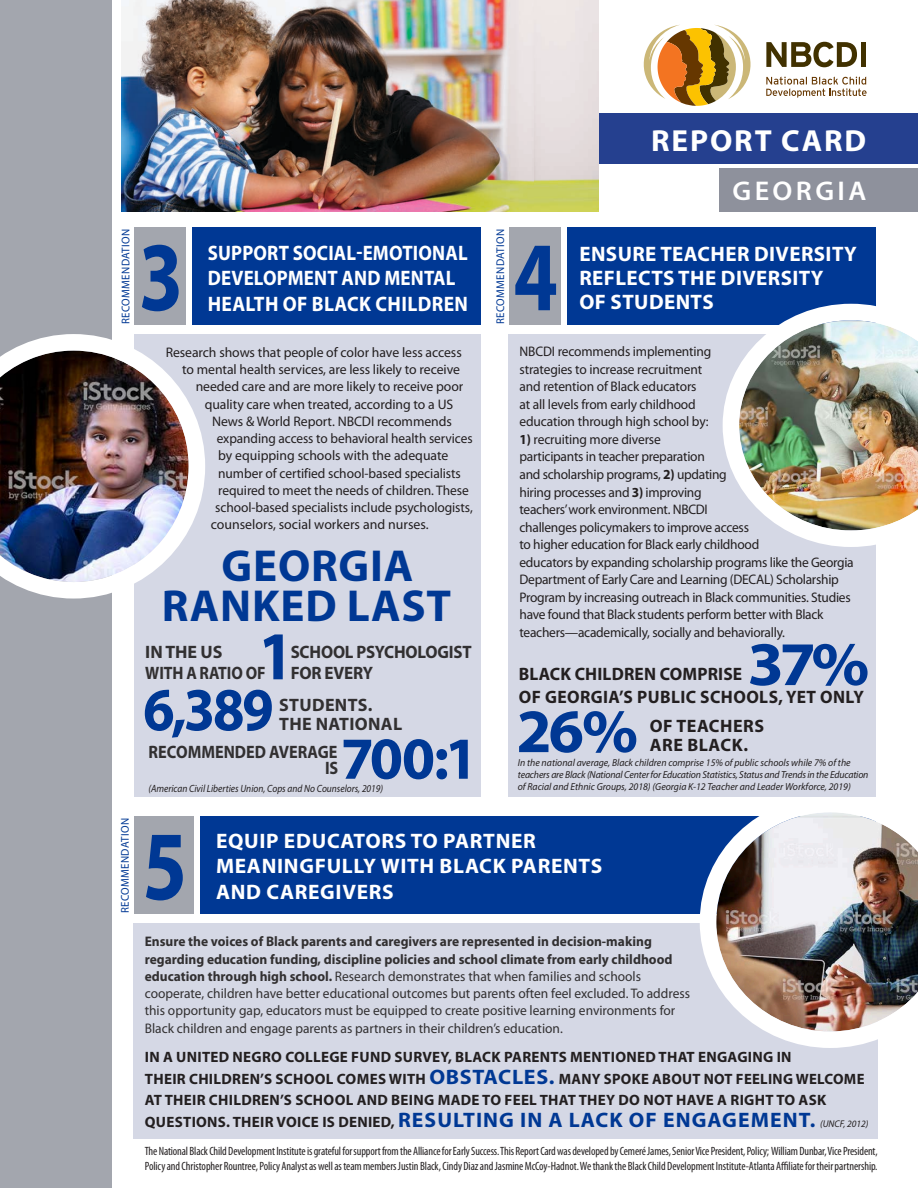
<style>
.page{position:relative;width:918px;height:1188px;background:#fff}
.page>*{position:absolute;margin:0;border:0;box-sizing:border-box;transform-origin:0 0}
.t1{font:700 99.15px "Myriad Pro";color:#003894;scale:.81 1}
.t2{font:700 69px "Myriad Pro";color:#003894;scale:.92 1}
.t3{font:700 62.4px "Myriad Pro";color:#003894;scale:1.06 1}
.t4{font:700 62.1px "Myriad Pro";color:#003894}
.t5{font:700 61.5px "Myriad Pro";color:#003894;scale:.92 1}
.t6{font:700 60px "Myriad Pro";color:#003894}
.t7{font:700 45px/40.5px "Myriad Pro";letter-spacing:.02em;color:#003894;text-align:center}
.t8{font:700 30.6px "Myriad Pro";letter-spacing:.06em;color:#fff}
.t9{font:600 27.15px "Myriad Pro";letter-spacing:.12em;color:#fff;scale:1.04 1}
.t10{font:700 21px/24px "Myriad Pro";letter-spacing:.02em;color:#fff}
.t11{font:700 21px/25.5px "Myriad Pro";letter-spacing:.02em;color:#fff;scale:.9 1}
.t12{font:700 18px/22.5px "Myriad Pro";letter-spacing:.025em;color:#231f20}
.t13{font:700 18px/21px "Myriad Pro";color:#323031;scale:.94 1}
.t14{font:700 18px/19.5px "Myriad Pro";letter-spacing:.02em;color:#323031}
.t15{font:700 18px/16.5px "Myriad Pro";color:#323031;text-align:right;scale:.9 1}
.t16{font:700 18px/21px "Myriad Pro";color:#323031}
.t17{font:700 15px/21.8px "Myriad Pro";letter-spacing:.02em;color:#231f20}
.t18{font:13.8px/17.5px "Myriad Pro";letter-spacing:-.01em;color:#231f20}
.t19{font:13.8px/17.2px "Myriad Pro";color:#323031}
.t20{font:13.8px "Myriad Pro";letter-spacing:-.01em;color:#231f20;scale:.96 1}
.t21{font:condensed 12px/14.2px "Myriad Pro";letter-spacing:-.01em;color:#231f20}
.t22{font:11.25px "Myriad Pro";letter-spacing:.03em;color:#003894}
.t23{font:italic 10.5px "Myriad Pro";color:#231f20;scale:.9 1}
.t24{font:italic 10.2px/12px "Myriad Pro";color:#231f20;scale:.96 1}
.s1{font-weight:700}
.s2{font-size:21px;color:#003894}
.s3{font-weight:400;font-style:italic;font-size:9.75px}
</style>
<div class="page">
<div style="left:200px;top:817px;width:676px;height:97px;background:#003894"></div>
<div style="left:134px;top:923px;width:744px;height:215px;background:#d5d8e5"></div>
<img style="left:700px;top:796px;width:218px;height:252px">
<div style="left:719px;top:168px;width:199px;height:44px;background:#8e919c"></div>
<div style="left:0;top:0;width:111px;height:1188px;background:#a3a6ae"></div>
<div style="left:134px;top:334px;width:347px;height:462px;background:#d5d8e5"></div>
<div style="left:509px;top:334px;width:367px;height:462px;background:#d5d8e5"></div>
<div style="left:193px;top:227px;width:288px;height:98px;background:#003894"></div>
<div style="left:567px;top:227px;width:309px;height:98px;background:#003894"></div>
<div style="left:135px;top:227px;width:51px;height:98px;background:#a3a6ae"></div>
<div style="left:509px;top:227px;width:52px;height:98px;background:#a3a6ae"></div>
<img style="left:0;top:334px;width:205px;height:265px">
<img style="left:723px;top:304px;width:195px;height:243px">
<div style="left:134px;top:817px;width:59px;height:97px;background:#a3a6ae"></div>
<div style="left:597px;top:113px;width:321px;height:51px;background:#25408f"></div>
<svg style="left:643px;top:25px;width:108px;height:81px"></svg>
<svg style="left:766px;top:77px;width:101px;height:21px"></svg>
<svg style="left:766px;top:42px;width:91px;height:25px"></svg>
<div style="left:861px;top:42px;width:5px;height:25px;background:#413100"></div>
<img style="left:122px;top:0;width:413px;height:212px">
<svg style="left:535px;top:0;width:64px;height:212px;background:#e2ddcc"></svg>
<h3 class="t8" style="left:651px;top:121px;width:217px">REPORT CARD</h3>
<h3 class="t9" style="left:732px;top:174px;width:130px">GEORGIA</h3>
<p class="t22" style="left:119px;top:324px;width:96px;rotate:-90deg">RECOMMENDATION</p>
<p class="t22" style="left:493px;top:324px;width:96px;rotate:-90deg">RECOMMENDATION</p>
<p class="t18" style="left:166px;top:343px;width:298px">Research shows that people of color have less access</p>
<p class="t18" style="left:182px;top:361px;width:279px">to mental health services, are less likely to receive</p>
<p class="t18" style="left:196px;top:378px;width:269px">needed care and are more likely to receive poor</p>
<p class="t18" style="left:205px;top:395px;width:250px">quality care when treated, according to a US</p>
<p class="t18" style="left:212px;top:412px;width:241px">News &amp; World Report. NBCDI recommends</p>
<p class="t20" style="left:217px;top:430px;width:268px">expanding access to behavioral health services</p>
<p class="t18" style="left:218px;top:447px;width:232px">by equipping schools with the adequate</p>
<p class="t18" style="left:218px;top:464px;width:244px">number of certified school-based specialists</p>
<p class="t18" style="left:218px;top:481px;width:252px">required to meet the needs of children. These</p>
<p class="t18" style="left:215px;top:499px;width:259px">school-based specialists include psychologists,</p>
<p class="t18" style="left:211px;top:516px;width:220px">counselors, social workers and nurses.</p>
<h1 class="t1" style="left:139px;top:212px;width:56px">3</h1>
<h1 class="t1" style="left:514px;top:212px;width:56px">4</h1>
<h3 class="t11" style="left:208px;top:239px;width:291px">SUPPORT SOCIAL-EMOTIONAL<br>DEVELOPMENT AND MENTAL<br>HEALTH OF BLACK CHILDREN</h3>
<h3 class="t10" style="left:579px;top:241px;width:279px">ENSURE TEACHER DIVERSITY<br>REFLECTS THE DIVERSITY</h3>
<h3 class="t10" style="left:579px;top:289px;width:136px">OF STUDENTS</h3>
<p class="t18" style="left:520px;top:343px;width:193px">NBCDI recommends implementing strategies to increase recruitment and retention of Black educators<br>at all levels from early childhood education through high school by:</p>
<p class="t18" style="left:520px;top:430px;width:336px"><span class="s1">1)</span> recruiting more diverse<br>participants in teacher preparation<br>and scholarship programs, <span class="s1">2)</span> updating<br>hiring processes and <span class="s1">3)</span> improving<br>teachers’ work environment. NBCDI<br>challenges policymakers to improve access<br>to higher education for Black early childhood<br>educators by expanding scholarship programs like the Georgia Department of Early Care and Learning (DECAL) Scholarship Program by increasing outreach in Black communities. Studies have found that Black students perform better with Black teachers—academically, socially and behaviorally.</p>
<h3 class="t7" style="left:162px;top:544px;width:291px">GEORGIA<br>RANKED LAST</h3>
<h2 class="t2" style="left:258px;top:611px;width:40px">1</h2>
<h3 class="t5" style="left:143px;top:669px;width:144px">6,389</h3>
<h3 class="t3" style="left:747px;top:623px;width:117px">37%</h3>
<h3 class="t16" style="left:145px;top:641px;width:122px">IN THE US<br>WITH A RATIO OF</h3>
<h3 class="t13" style="left:291px;top:641px;width:194px">SCHOOL PSYCHOLOGIST<br>FOR EVERY</h3>
<h3 class="t14" style="left:279px;top:695px;width:125px">STUDENTS.<br>THE NATIONAL</h3>
<h3 class="t15" style="left:149px;top:743px;width:212px">RECOMMENDED AVERAGE<br>IS</h3>
<h3 class="t6" style="left:341px;top:719px;width:139px">700:1</h3>
<h3 class="t12" style="left:519px;top:662px;width:347px">BLACK CHILDREN COMPRISE<br>OF GEORGIA’S PUBLIC SCHOOLS, YET ONLY</h3>
<h3 class="t4" style="left:516px;top:691px;width:123px">26%</h3>
<h3 class="t12" style="left:650px;top:715px;width:116px;line-height:19.5px">OF TEACHERS<br>ARE BLACK.</h3>
<p class="t24" style="left:518px;top:756px;width:367px">In the national average, Black children comprise 15% of public schools while 7% of the teachers are Black (National Center for Education Statistics, Status and Trends in the Education of Racial and Ethnic Groups, 2018) (Georgia K-12 Teacher and Leader Workforce, 2019)</p>
<p class="t23" style="left:148px;top:782px;width:262px">(American Civil Liberties Union, Cops and No Counselors, 2019)</p>
<p class="t22" style="left:118px;top:913px;width:96px;rotate:-90deg">RECOMMENDATION</p>
<h1 class="t1" style="left:143px;top:801px;width:56px">5</h1>
<h3 class="t10" style="left:216px;top:827px;width:388px;line-height:25.5px">EQUIP EDUCATORS TO PARTNER<br>MEANINGFULLY WITH BLACK PARENTS</h3>
<h3 class="t10" style="left:216px;top:879px;width:179px">AND CAREGIVERS</h3>
<p class="t19" style="left:145px;top:933px;width:547px"><span class="s1">Ensure the voices of Black parents and caregivers are represented in decision-making regarding education funding, discipline policies and school climate from early childhood education through high school.</span> Research demonstrates that when families and schools cooperate, children have better educational outcomes but parents often feel excluded. To address this opportunity gap, educators must be equipped to create positive learning environments for Black children and engage parents as partners in their children’s education.</p>
<p class="t17" style="left:145px;top:1046px;width:725px">IN A UNITED NEGRO COLLEGE FUND SURVEY, BLACK PARENTS MENTIONED THAT ENGAGING IN<br>THEIR CHILDREN’S SCHOOL COMES WITH <span class="s2">OBSTACLES.</span> MANY SPOKE ABOUT NOT FEELING WELCOME AT THEIR CHILDREN’S SCHOOL AND BEING MADE TO FEEL THAT THEY DO NOT HAVE A RIGHT TO ASK QUESTIONS. THEIR VOICE IS DENIED, <span class="s2">RESULTING IN A LACK OF ENGAGEMENT.</span> <span class="s3">(UNCF, 2012)</span></p>
<p class="t21" style="left:145px;top:1144px;width:734px">The National Black Child Development Institute is grateful for support from the Alliance for Early Success. This Report Card was developed by Cemeré James, Senior Vice President, Policy; William Dunbar, Vice President,<br>Policy and Christopher Rountree, Policy Analyst as well as team members Justin Black, Cindy Diaz and Jasmine McCoy-Hadnot. We thank the Black Child Development Institute-Atlanta Affiliate for their partnership.</p>
</div>
